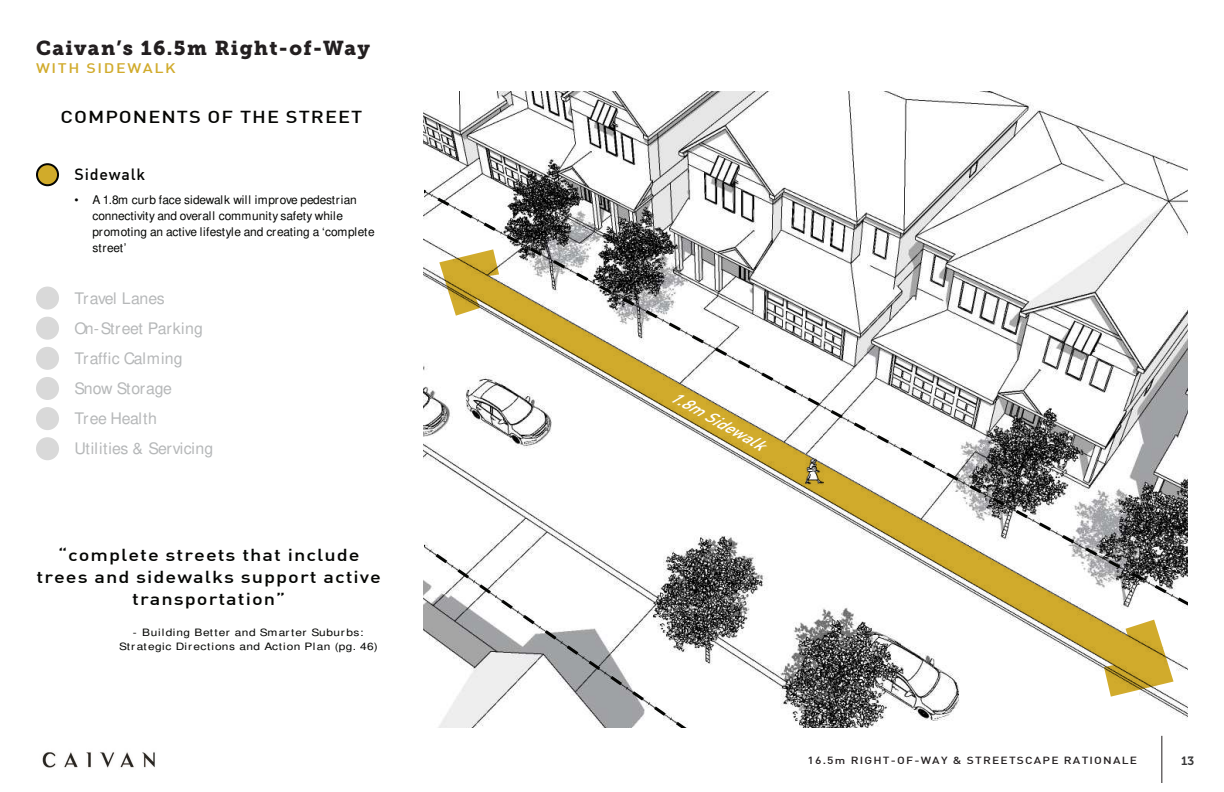
<style>
.page{position:relative;width:1224px;height:792px;background:#fff}
.page>*{position:absolute;margin:0;border:0;box-sizing:border-box;transform-origin:0 0}
.t1{font:20px "Museo Slab 900";letter-spacing:.07em;color:#231f20}
.t2{font:500 17px/22px "DIN";letter-spacing:.05em;color:#040503;text-align:center;scale:1.18 1}
.t3{font:italic 500 16px "DIN";color:#fff}
.t4{font:500 16px "DIN";letter-spacing:.05em;color:#040503}
.t5{font:300 15.9px/30px "DIN";color:#b6b8b9}
.t6{font:500 13.6px "DIN";letter-spacing:.1em;color:#d1ab2c;scale:1.18 1}
.t7{font:12px "Museo 700";color:#373738}
.t8{font:300 11.9px/16px "DIN";letter-spacing:-.005em;color:#040503}
.t9{font:500 10.2px "DIN";letter-spacing:.1em;color:#231f20;scale:1.18 1}
.t10{font:300 10.1px/14.4px "DIN";letter-spacing:.055em;color:#040503;text-align:center;scale:1.18 1}
</style>
<div class="page">
<img style="left:424px;top:92px;width:764px;height:636px">
<svg style="left:423px;top:186px;width:765px;height:426px"></svg>
<svg style="left:423px;top:540px;width:274px;height:188px"></svg>
<div style="left:402px;top:179px;width:22px;height:30px;background:#fff"></div>
<div style="left:402px;top:532px;width:22px;height:30px;background:#fff"></div>
<svg style="left:439px;top:249px;width:735px;height:448px"></svg>
<div style="left:37px;top:164px;width:21px;height:21px;background:#d1ab2a;border-radius:50%"></div>
<div style="left:36px;top:163px;width:23px;height:23px;border:2px solid #040503;border-radius:50%"></div>
<div style="left:36px;top:287px;width:23px;height:23px;background:#d9d9d9;border-radius:50%"></div>
<div style="left:36px;top:437px;width:23px;height:23px;background:#d9d9d9;border-radius:50%"></div>
<div style="left:36px;top:377px;width:23px;height:23px;background:#d9d9d9;border-radius:50%"></div>
<div style="left:36px;top:347px;width:23px;height:23px;background:#d9d9d9;border-radius:50%"></div>
<div style="left:36px;top:407px;width:23px;height:23px;background:#d9d9d9;border-radius:50%"></div>
<div style="left:36px;top:317px;width:23px;height:23px;background:#d9d9d9;border-radius:50%"></div>
<hr style="left:1161px;top:736px;width:1px;height:47px;background:#231f20">
<img style="left:42px;top:752px;width:113px;height:16px">
<h1 class="t1" style="left:36px;top:41px;width:335px">Caivan’s 16.5m Right-of-Way</h1>
<p class="t6" style="left:36px;top:62px;width:120px">WITH SIDEWALK</p>
<h2 class="t2" style="left:61px;top:107px;width:257px">COMPONENTS OF THE STREET</h2>
<h3 class="t4" style="left:75px;top:168px;width:72px">Sidewalk</h3>
<p class="t8" style="left:93px;top:193px;width:284px;text-indent:-18px">• A 1.8m curb face sidewalk will improve pedestrian connectivity and overall community safety while promoting an active lifestyle and creating a ‘complete street’</p>
<h3 class="t5" style="left:75px;top:285px;width:140px">Travel Lanes<br>On-Street Parking<br>Traffic Calming<br>Snow Storage<br>Tree Health<br>Utilities &amp; Servicing</h3>
<h2 class="t2" style="left:37px;top:545px;width:293px">“complete streets that include trees and sidewalks support active transportation”</h2>
<p class="t10" style="left:119px;top:626px;width:221px">- Building Better and Smarter Suburbs:<br>Strategic Directions and Action Plan (pg. 46)</p>
<h3 class="t3" style="left:675px;top:389px;width:106px;rotate:29deg">1.8m Sidewalk</h3>
<p class="t9" style="left:808px;top:755px;width:281px">16.5m RIGHT-OF-WAY &amp; STREETSCAPE RATIONALE</p>
<p class="t7" style="left:1181px;top:754px;width:15px">13</p>
</div>
